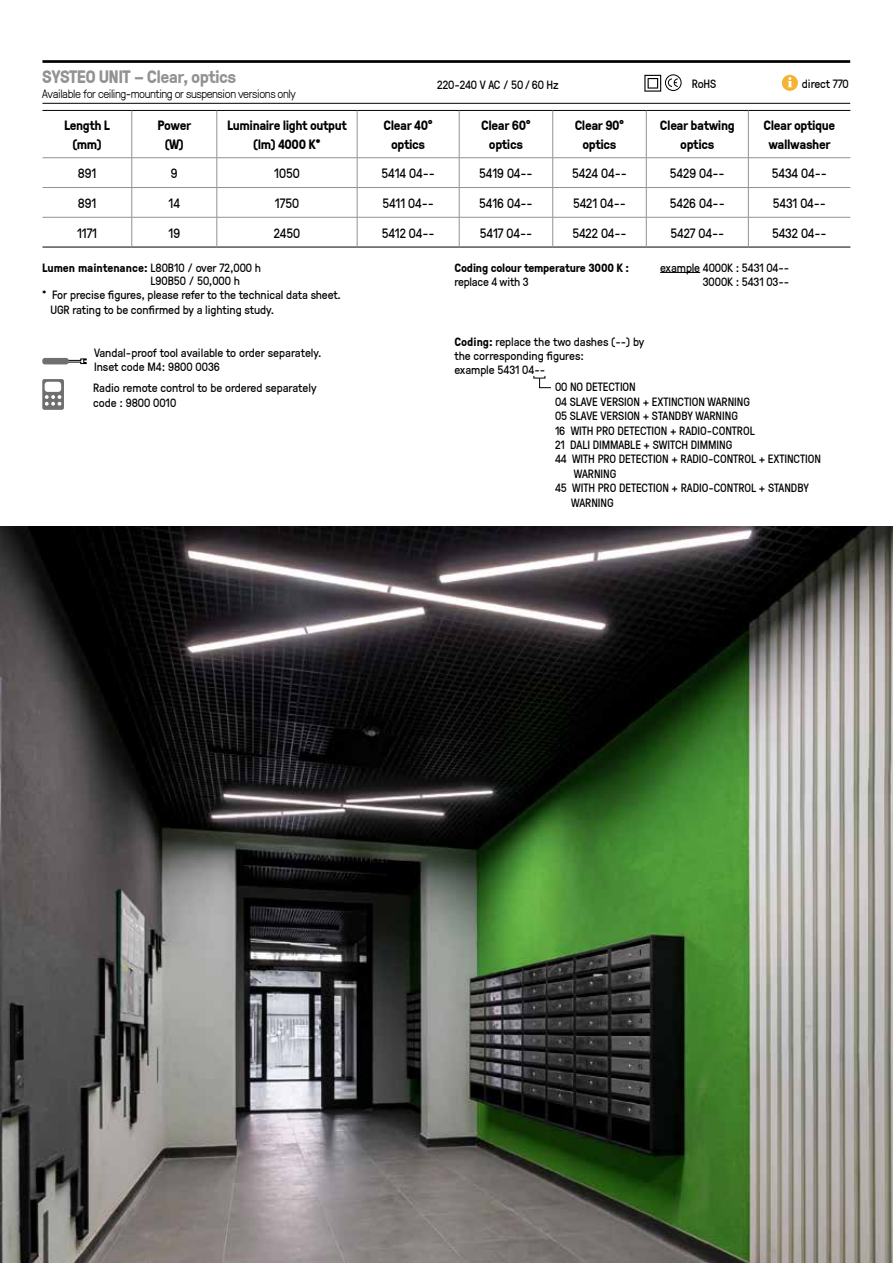
<style>
.page{position:relative;width:893px;height:1263px;background:#fff}
.page>*{position:absolute;margin:0;border:0;box-sizing:border-box;transform-origin:0 0}
.t1{font:700 18px "GT Pressura";letter-spacing:-.035em;color:#919293}
.t2{font:13.5px "GT Pressura";letter-spacing:-.005em;color:#000}
.t3{font:700 13.5px/19.5px "GT Pressura";letter-spacing:-.03em;color:#000;text-align:center}
.t4{font:12px/14.4px "GT Pressura";letter-spacing:-.005em;color:#000}
.t5{font:300 12px "GT Pressura";letter-spacing:-.035em;color:#000}
.t6{font:700 12px "GT Pressura";letter-spacing:-.015em;color:#000}
.s1{font-weight:700}
</style>
<div class="page">
<img style="left:0;top:526px;width:893px;height:737px">
<hr style="left:42px;top:110px;width:90px;height:1px;background:#000">
<hr style="left:132px;top:110px;width:85px;height:1px;background:#000">
<hr style="left:217px;top:110px;width:140px;height:1px;background:#000">
<hr style="left:357px;top:110px;width:102px;height:1px;background:#000">
<hr style="left:459px;top:110px;width:94px;height:1px;background:#000">
<hr style="left:553px;top:110px;width:93px;height:1px;background:#000">
<hr style="left:646px;top:110px;width:102px;height:1px;background:#000">
<hr style="left:748px;top:110px;width:102px;height:1px;background:#000">
<hr style="left:42px;top:247px;width:90px;height:1px;background:#000">
<hr style="left:132px;top:247px;width:85px;height:1px;background:#000">
<hr style="left:217px;top:247px;width:140px;height:1px;background:#000">
<hr style="left:357px;top:247px;width:102px;height:1px;background:#000">
<hr style="left:459px;top:247px;width:94px;height:1px;background:#000">
<hr style="left:553px;top:247px;width:93px;height:1px;background:#000">
<hr style="left:646px;top:247px;width:102px;height:1px;background:#000">
<hr style="left:748px;top:247px;width:102px;height:1px;background:#000">
<hr style="left:132px;top:111px;width:1px;height:47px;background:#919293">
<hr style="left:217px;top:111px;width:1px;height:47px;background:#919293">
<hr style="left:357px;top:111px;width:1px;height:47px;background:#919293">
<hr style="left:459px;top:111px;width:1px;height:47px;background:#919293">
<hr style="left:552px;top:111px;width:1px;height:47px;background:#919293">
<hr style="left:646px;top:111px;width:1px;height:47px;background:#919293">
<hr style="left:748px;top:111px;width:1px;height:47px;background:#919293">
<hr style="left:42px;top:157px;width:90px;height:1px;background:#919293">
<hr style="left:132px;top:157px;width:85px;height:1px;background:#919293">
<hr style="left:217px;top:157px;width:140px;height:1px;background:#919293">
<hr style="left:357px;top:157px;width:102px;height:1px;background:#919293">
<hr style="left:459px;top:157px;width:94px;height:1px;background:#919293">
<hr style="left:553px;top:157px;width:93px;height:1px;background:#919293">
<hr style="left:646px;top:157px;width:102px;height:1px;background:#919293">
<hr style="left:748px;top:157px;width:102px;height:1px;background:#919293">
<hr style="left:42px;top:187px;width:90px;height:1px;background:#919293">
<hr style="left:132px;top:187px;width:85px;height:1px;background:#919293">
<svg style="left:132px;top:158px;width:1px;height:59px"></svg>
<hr style="left:217px;top:187px;width:140px;height:1px;background:#919293">
<svg style="left:217px;top:158px;width:1px;height:59px"></svg>
<hr style="left:357px;top:187px;width:102px;height:1px;background:#919293">
<svg style="left:357px;top:158px;width:1px;height:59px"></svg>
<hr style="left:459px;top:187px;width:94px;height:1px;background:#919293">
<svg style="left:459px;top:158px;width:1px;height:59px"></svg>
<hr style="left:553px;top:187px;width:93px;height:1px;background:#919293">
<svg style="left:552px;top:158px;width:1px;height:59px"></svg>
<hr style="left:646px;top:187px;width:102px;height:1px;background:#919293">
<svg style="left:646px;top:158px;width:1px;height:59px"></svg>
<hr style="left:748px;top:187px;width:102px;height:1px;background:#919293">
<svg style="left:748px;top:158px;width:1px;height:59px"></svg>
<hr style="left:42px;top:217px;width:90px;height:1px;background:#919293">
<hr style="left:132px;top:217px;width:85px;height:1px;background:#919293">
<hr style="left:132px;top:217px;width:1px;height:30px;background:#919293">
<hr style="left:217px;top:217px;width:140px;height:1px;background:#919293">
<hr style="left:217px;top:217px;width:1px;height:30px;background:#919293">
<hr style="left:357px;top:217px;width:102px;height:1px;background:#919293">
<hr style="left:357px;top:217px;width:1px;height:30px;background:#919293">
<hr style="left:459px;top:217px;width:94px;height:1px;background:#919293">
<hr style="left:459px;top:217px;width:1px;height:30px;background:#919293">
<hr style="left:553px;top:217px;width:93px;height:1px;background:#919293">
<hr style="left:552px;top:217px;width:1px;height:30px;background:#919293">
<hr style="left:646px;top:217px;width:102px;height:1px;background:#919293">
<hr style="left:646px;top:217px;width:1px;height:30px;background:#919293">
<hr style="left:748px;top:217px;width:102px;height:1px;background:#919293">
<hr style="left:748px;top:217px;width:1px;height:30px;background:#919293">
<hr style="left:42px;top:60px;width:808px;height:3px;background:#000">
<hr style="left:42px;top:103px;width:808px;height:1px;background:#000">
<hr style="left:660px;top:272px;width:40px;height:1px;background:#000">
<svg style="left:534px;top:376px;width:17px;height:12px"></svg>
<svg style="left:68px;top:358px;width:19px;height:6px"></svg>
<div style="left:42px;top:358px;width:27px;height:6px;background:#706f6f;border-radius:3px"></div>
<div style="left:42px;top:379px;width:22px;height:31px;background:#706f6f;border-radius:2px"></div>
<div style="left:45px;top:382px;width:16px;height:10px;background:#fff;border-radius:3px"></div>
<svg style="left:45px;top:395px;width:16px;height:11px"></svg>
<svg style="left:782px;top:75px;width:16px;height:16px"></svg>
<svg style="left:644px;top:74px;width:38px;height:18px"></svg>
<h1 class="t1" style="left:42px;top:63px;width:195px">SYSTEO UNIT – Clear, optics</h1>
<p class="t5" style="left:42px;top:85px;width:255px">Available for ceiling-mounting or suspension versions only</p>
<p class="t4" style="left:437px;top:77px;width:123px">220-240 V AC / 50/60 Hz</p>
<p class="t4" style="left:692px;top:76px;width:26px">RoHS</p>
<p class="t4" style="left:802px;top:76px;width:48px">direct 770</p>
<p class="t3" style="left:64px;top:115px;width:47px">Length L (mm)</p>
<p class="t3" style="left:157px;top:115px;width:35px">Power (W)</p>
<p class="t3" style="left:227px;top:115px;width:121px">Luminaire light output (lm) 4000 K*</p>
<p class="t3" style="left:383px;top:115px;width:51px">Clear 40° optics</p>
<p class="t3" style="left:481px;top:115px;width:51px">Clear 60° optics</p>
<p class="t3" style="left:575px;top:115px;width:51px">Clear 90° optics</p>
<p class="t3" style="left:660px;top:115px;width:76px">Clear batwing optics</p>
<p class="t3" style="left:763px;top:115px;width:73px">Clear optique wallwasher</p>
<p class="t2" style="left:78px;top:164px;width:20px">891</p>
<p class="t2" style="left:171px;top:164px;width:8px">9</p>
<p class="t2" style="left:274px;top:164px;width:27px">1050</p>
<p class="t2" style="left:381px;top:164px;width:55px">5414 04--</p>
<p class="t2" style="left:479px;top:164px;width:55px">5419 04--</p>
<p class="t2" style="left:572px;top:164px;width:56px">5424 04--</p>
<p class="t2" style="left:670px;top:164px;width:56px">5429 04--</p>
<p class="t2" style="left:772px;top:164px;width:57px">5434 04--</p>
<p class="t2" style="left:78px;top:193px;width:20px">891</p>
<p class="t2" style="left:169px;top:193px;width:13px">14</p>
<p class="t2" style="left:275px;top:193px;width:26px">1750</p>
<p class="t2" style="left:382px;top:193px;width:53px">5411 04--</p>
<p class="t2" style="left:479px;top:193px;width:55px">5416 04--</p>
<p class="t2" style="left:573px;top:193px;width:54px">5421 04--</p>
<p class="t2" style="left:670px;top:193px;width:56px">5426 04--</p>
<p class="t2" style="left:773px;top:193px;width:55px">5431 04--</p>
<p class="t2" style="left:77px;top:223px;width:22px">1171</p>
<p class="t2" style="left:168px;top:223px;width:13px">19</p>
<p class="t2" style="left:274px;top:223px;width:28px">2450</p>
<p class="t2" style="left:382px;top:223px;width:54px">5412 04--</p>
<p class="t2" style="left:480px;top:223px;width:54px">5417 04--</p>
<p class="t2" style="left:572px;top:223px;width:56px">5422 04--</p>
<p class="t2" style="left:670px;top:223px;width:55px">5427 04--</p>
<p class="t2" style="left:772px;top:223px;width:56px">5432 04--</p>
<p class="t4" style="left:42px;top:259px;width:220px"><span class="s1">Lumen maintenance:</span> L80B10 / over 72,000 h</p>
<p class="t4" style="left:150px;top:273px;width:91px">L90B50 / 50,000 h</p>
<p class="t4" style="left:42px;top:287px;width:300px">* For precise figures, please refer to the technical data sheet.</p>
<p class="t4" style="left:50px;top:302px;width:225px">UGR rating to be confirmed by a lighting study.</p>
<p class="t4" style="left:94px;top:345px;width:229px">Vandal-proof tool available to order separately.<br>Inset code M4: 9800 0036</p>
<p class="t4" style="left:93px;top:380px;width:225px">Radio remote control to be ordered separately code : 9800 0010</p>
<p class="t6" style="left:454px;top:259px;width:176px">Coding colour temperature 3000 K :</p>
<p class="t4" style="left:454px;top:274px;width:76px">replace 4 with 3</p>
<p class="t4" style="left:660px;top:259px;width:131px;text-align:right">example 4000K : 5431 04--<br>3000K : 5431 03--</p>
<p class="t4" style="left:454px;top:334px;width:192px;line-height:14px"><span class="s1">Coding:</span> replace the two dashes (--) by the corresponding figures:<br>example 5431 04--</p>
<p class="t4" style="left:555px;top:379px;width:82px">00 NO DETECTION</p>
<p class="t4" style="left:555px;top:394px;width:197px">04 SLAVE VERSION + EXTINCTION WARNING</p>
<p class="t4" style="left:555px;top:408px;width:184px">05 SLAVE VERSION + STANDBY WARNING</p>
<p class="t4" style="left:555px;top:423px;width:201px">16 WITH PRO DETECTION + RADIO-CONTROL</p>
<p class="t4" style="left:555px;top:437px;width:179px">21 DALI DIMMABLE + SWITCH DIMMING</p>
<p class="t4" style="left:555px;top:451px;width:267px">44 WITH PRO DETECTION + RADIO-CONTROL + EXTINCTION</p>
<p class="t4" style="left:574px;top:466px;width:44px">WARNING</p>
<p class="t4" style="left:555px;top:480px;width:255px">45 WITH PRO DETECTION + RADIO-CONTROL + STANDBY</p>
<p class="t4" style="left:571px;top:495px;width:44px">WARNING</p>
</div>
